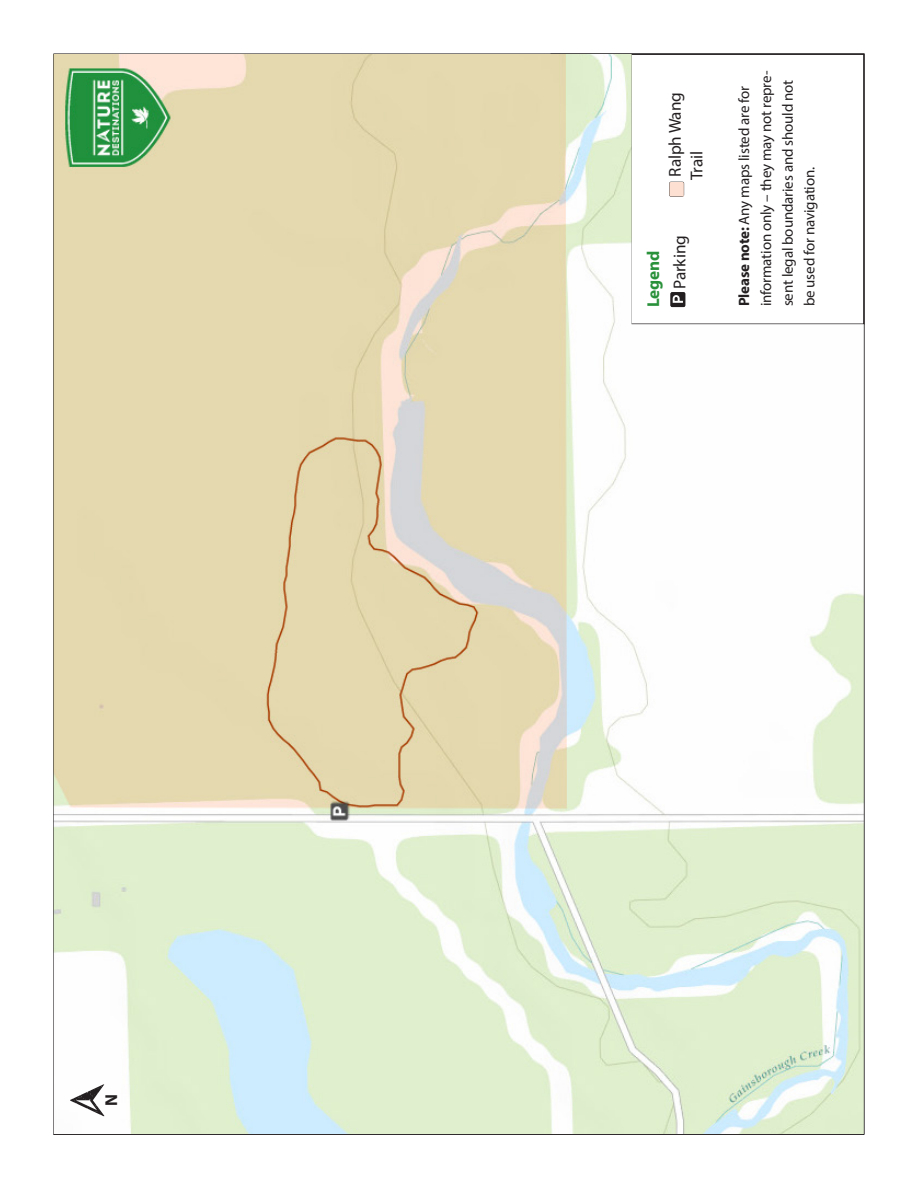
<style>
.page{position:relative;width:918px;height:1188px;background:#fff}
.page>*{position:absolute;margin:0;border:0;box-sizing:border-box;transform-origin:0 0}
.Property_Info_AND_Ma{font:17.25px/21.8px "Myriad Pro";letter-spacing:-.01em;color:#231f20}
.Property_Info_AND_Ma-2{font:700 17.25px "Myriad Pro";letter-spacing:-.01em;color:#2a913b}
.t1{font:700 17.25px "Myriad Pro";color:#231f20}
.Property_Info_AND_Ma-3{font:15px/21.8px "Myriad Pro";letter-spacing:-.01em;color:#231f20}
.s1{font-weight:700}
</style>
<div class="page">
<img style="left:54px;top:54px;width:810px;height:1080px">
<svg style="left:70px;top:1084px;width:34px;height:32px"></svg>
<p class="t1" style="left:100px;top:1106px;width:13px;rotate:-90deg">N</p>
<p class="Property_Info_AND_Ma" style="left:664px;top:180px;width:89px;rotate:-90deg">Ralph Wang<br>Trail</p>
<p class="Property_Info_AND_Ma-2" style="left:642px;top:307px;width:58px;rotate:-90deg">Legend</p>
<p class="Property_Info_AND_Ma" style="left:668px;top:289px;width:55px;rotate:-90deg">Parking</p>
<p class="Property_Info_AND_Ma-3" style="left:733px;top:306px;width:237px;rotate:-90deg"><span class="s1">Please note:</span> Any maps listed are for information only – they may not repre&shy;sent legal boundaries and should not be used for navigation.</p>
</div>
